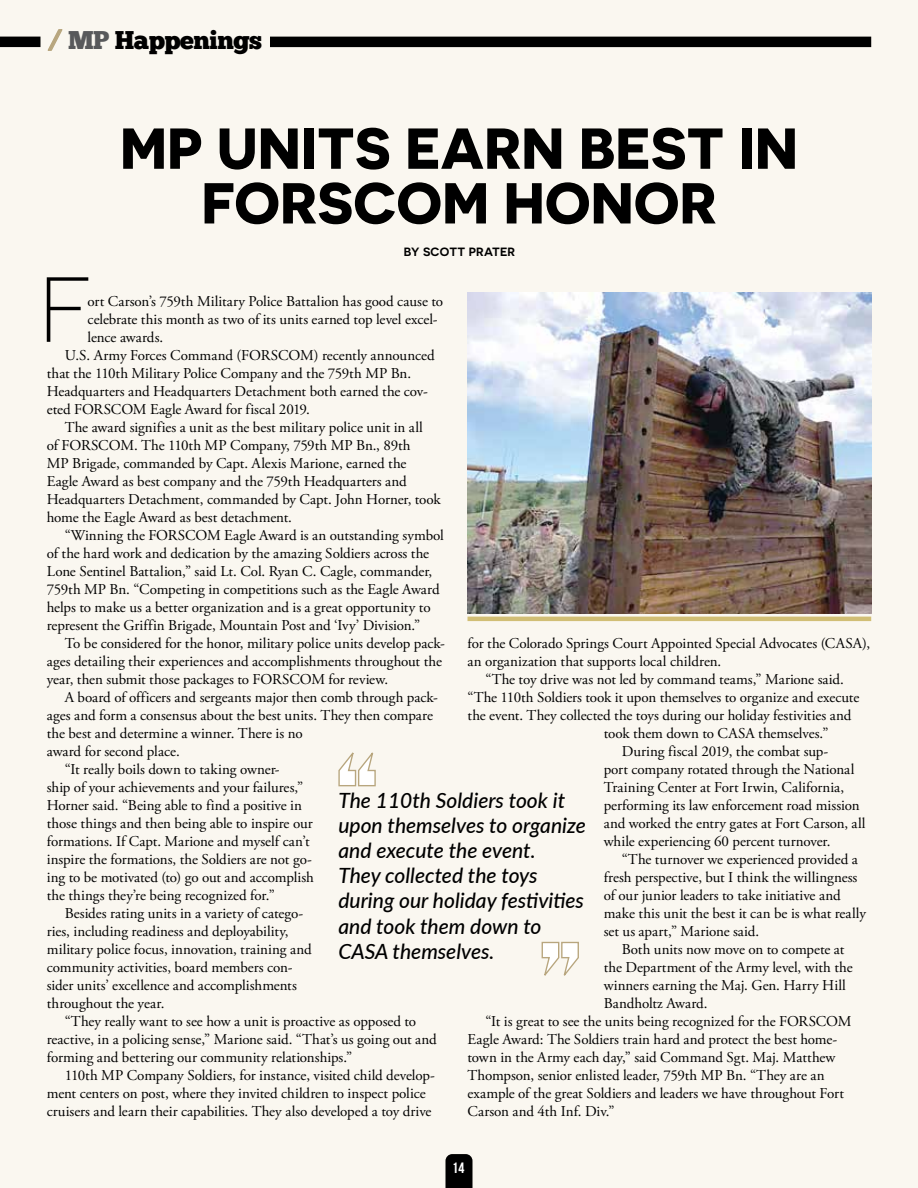
<style>
.page{position:relative;width:918px;height:1188px;background:#faf7f0}
.page>*{position:absolute;margin:0;border:0;box-sizing:border-box;transform-origin:0 0}
.t1{font:700 57.6px/54.8px "Novecentosanswide";color:#000;text-align:center}
.t2{font:25.5px "Chunk Five Ex";letter-spacing:-.02em;color:#000}
.t3{font:italic 500 21px/25.2px "Lato";color:#000}
.t4{font:15px "Adobe Garamond Pro";color:#000}
.t5{font:700 15px "Bebas Neue";color:#fff}
.t6{font:600 12px "Novecentosanswide";letter-spacing:.02em;color:#000}
.s1{color:#b8a67e}
.s2{color:#58595b}
</style>
<div class="page">
<svg style="left:47px;top:277px;width:41px;height:65px"></svg>
<img style="left:468px;top:293px;width:403px;height:320px">
<svg style="left:338px;top:752px;width:38px;height:35px"></svg>
<svg style="left:541px;top:941px;width:38px;height:35px"></svg>
<hr style="left:468px;top:617px;width:403px;height:4px;background:#d1be75">
<div style="left:270px;top:37px;width:601px;height:10px;background:#000"></div>
<svg style="left:446px;top:1154px;width:26px;height:34px"></svg>
<div style="left:0;top:37px;width:40px;height:10px;background:#000"></div>
<h2 class="t2" style="left:48px;top:21px;width:216px"><span class="s1">/</span> <span class="s2">MP</span> Happenings</h2>
<h1 class="t1" style="left:120px;top:120px;width:680px">MP UNITS EARN BEST IN<br>FORSCOM HONOR</h1>
<p class="t6" style="left:404px;top:245px;width:113px">BY SCOTT PRATER</p>
<p class="t4" style="left:88px;top:292px;width:357px">ort Carson’s 759th Military Police Battalion has good cause to</p>
<p class="t4" style="left:88px;top:310px;width:352px">celebrate this month as two of its units earned top level excel-</p>
<p class="t4" style="left:88px;top:328px;width:77px">lence awards.</p>
<p class="t4" style="left:65px;top:346px;width:371px">U.S. Army Forces Command (FORSCOM) recently announced</p>
<p class="t4" style="left:47px;top:364px;width:366px">that the 110th Military Police Company and the 759th MP Bn.</p>
<p class="t4" style="left:47px;top:382px;width:383px">Headquarters and Headquarters Detachment both earned the cov-</p>
<p class="t4" style="left:47px;top:400px;width:265px">eted FORSCOM Eagle Award for fiscal 2019.</p>
<p class="t4" style="left:65px;top:418px;width:360px">The award signifies a unit as the best military police unit in all</p>
<p class="t4" style="left:47px;top:436px;width:365px">of FORSCOM. The 110th MP Company, 759th MP Bn., 89th</p>
<p class="t4" style="left:47px;top:454px;width:361px">MP Brigade, commanded by Capt. Alexis Marione, earned the</p>
<p class="t4" style="left:47px;top:472px;width:362px">Eagle Award as best company and the 759th Headquarters and</p>
<p class="t4" style="left:47px;top:490px;width:396px">Headquarters Detachment, commanded by Capt. John Horner, took</p>
<p class="t4" style="left:47px;top:508px;width:247px">home the Eagle Award as best detachment.</p>
<p class="t4" style="left:65px;top:526px;width:381px">“Winning the FORSCOM Eagle Award is an outstanding symbol</p>
<p class="t4" style="left:47px;top:544px;width:384px">of the hard work and dedication by the amazing Soldiers across the</p>
<p class="t4" style="left:47px;top:562px;width:387px">Lone Sentinel Battalion,” said Lt. Col. Ryan C. Cagle, commander,</p>
<p class="t4" style="left:47px;top:580px;width:394px">759th MP Bn. “Competing in competitions such as the Eagle Award</p>
<p class="t4" style="left:47px;top:598px;width:385px">helps to make us a better organization and is a great opportunity to</p>
<p class="t4" style="left:47px;top:616px;width:375px">represent the Griffin Brigade, Mountain Post and ‘Ivy’ Division.”</p>
<p class="t4" style="left:65px;top:634px;width:382px">To be considered for the honor, military police units develop pack-</p>
<p class="t4" style="left:47px;top:652px;width:397px">ages detailing their experiences and accomplishments throughout the</p>
<p class="t4" style="left:47px;top:670px;width:343px">year, then submit those packages to FORSCOM for review.</p>
<p class="t4" style="left:65px;top:688px;width:375px">A board of officers and sergeants major then comb through pack-</p>
<p class="t4" style="left:47px;top:706px;width:388px">ages and form a consensus about the best units. They then compare</p>
<p class="t4" style="left:47px;top:724px;width:257px">the best and determine a winner. There is no</p>
<p class="t4" style="left:47px;top:742px;width:134px">award for second place.</p>
<p class="t4" style="left:65px;top:760px;width:216px">“It really boils down to taking owner-</p>
<p class="t4" style="left:47px;top:778px;width:258px">ship of your achievements and your failures,”</p>
<p class="t4" style="left:47px;top:796px;width:257px">Horner said. “Being able to find a positive in</p>
<p class="t4" style="left:47px;top:814px;width:268px">those things and then being able to inspire our</p>
<p class="t4" style="left:47px;top:832px;width:264px">formations. If Capt. Marione and myself can’t</p>
<p class="t4" style="left:47px;top:850px;width:267px">inspire the formations, the Soldiers are not go-</p>
<p class="t4" style="left:47px;top:868px;width:269px">ing to be motivated (to) go out and accomplish</p>
<p class="t4" style="left:47px;top:886px;width:229px">the things they’re being recognized for.”</p>
<p class="t4" style="left:65px;top:904px;width:240px">Besides rating units in a variety of catego-</p>
<p class="t4" style="left:47px;top:922px;width:243px">ries, including readiness and deployability,</p>
<p class="t4" style="left:47px;top:940px;width:266px">military police focus, innovation, training and</p>
<p class="t4" style="left:47px;top:958px;width:247px">community activities, board members con-</p>
<p class="t4" style="left:47px;top:976px;width:252px">sider units’ excellence and accomplishments</p>
<p class="t4" style="left:47px;top:994px;width:119px">throughout the year.</p>
<p class="t4" style="left:65px;top:1012px;width:353px">“They really want to see how a unit is proactive as opposed to</p>
<p class="t4" style="left:47px;top:1030px;width:392px">reactive, in a policing sense,” Marione said. “That’s us going out and</p>
<p class="t4" style="left:47px;top:1048px;width:307px">forming and bettering our community relationships.”</p>
<p class="t4" style="left:65px;top:1066px;width:372px">110th MP Company Soldiers, for instance, visited child develop-</p>
<p class="t4" style="left:47px;top:1084px;width:380px">ment centers on post, where they invited children to inspect police</p>
<p class="t4" style="left:47px;top:1102px;width:386px">cruisers and learn their capabilities. They also developed a toy drive</p>
<p class="t4" style="left:468px;top:634px;width:404px">for the Colorado Springs Court Appointed Special Advocates (CASA),</p>
<p class="t4" style="left:468px;top:652px;width:255px">an organization that supports local children.</p>
<p class="t4" style="left:486px;top:670px;width:360px">“The toy drive was not led by command teams,” Marione said.</p>
<p class="t4" style="left:468px;top:688px;width:393px">“The 110th Soldiers took it upon themselves to organize and execute</p>
<p class="t4" style="left:468px;top:706px;width:385px">the event. They collected the toys during our holiday festivities and</p>
<p class="t4" style="left:604px;top:724px;width:226px">took them down to CASA themselves.”</p>
<p class="t4" style="left:622px;top:742px;width:208px">During fiscal 2019, the combat sup-</p>
<p class="t4" style="left:604px;top:760px;width:252px">port company rotated through the National</p>
<p class="t4" style="left:604px;top:778px;width:242px">Training Center at Fort Irwin, California,</p>
<p class="t4" style="left:604px;top:796px;width:257px">performing its law enforcement road mission</p>
<p class="t4" style="left:604px;top:814px;width:263px">and worked the entry gates at Fort Carson, all</p>
<p class="t4" style="left:604px;top:832px;width:228px">while experiencing 60 percent turnover.</p>
<p class="t4" style="left:622px;top:850px;width:238px">“The turnover we experienced provided a</p>
<p class="t4" style="left:604px;top:868px;width:255px">fresh perspective, but I think the willingness</p>
<p class="t4" style="left:604px;top:886px;width:238px">of our junior leaders to take initiative and</p>
<p class="t4" style="left:604px;top:904px;width:264px">make this unit the best it can be is what really</p>
<p class="t4" style="left:604px;top:922px;width:157px">set us apart,” Marione said.</p>
<p class="t4" style="left:622px;top:940px;width:224px">Both units now move on to compete at</p>
<p class="t4" style="left:604px;top:958px;width:250px">the Department of the Army level, with the</p>
<p class="t4" style="left:604px;top:976px;width:244px">winners earning the Maj. Gen. Harry Hill</p>
<p class="t4" style="left:604px;top:994px;width:105px">Bandholtz Award.</p>
<p class="t4" style="left:486px;top:1012px;width:368px">“It is great to see the units being recognized for the FORSCOM</p>
<p class="t4" style="left:468px;top:1030px;width:371px">Eagle Award: The Soldiers train hard and protect the best home-</p>
<p class="t4" style="left:468px;top:1048px;width:370px">town in the Army each day,” said Command Sgt. Maj. Matthew</p>
<p class="t4" style="left:468px;top:1066px;width:359px">Thompson, senior enlisted leader, 759th MP Bn. “They are an</p>
<p class="t4" style="left:468px;top:1084px;width:378px">example of the great Soldiers and leaders we have throughout Fort</p>
<p class="t4" style="left:468px;top:1102px;width:149px">Carson and 4th Inf. Div.”</p>
<h3 class="t3" style="left:338px;top:786px;width:249px">The 110th Soldiers took it upon themselves to organize and execute the event.<br>They collected the toys during our holiday festivities and took them down to<br>CASA themselves.</h3>
<p class="t5" style="left:452px;top:1159px;width:14px">14</p>
</div>
